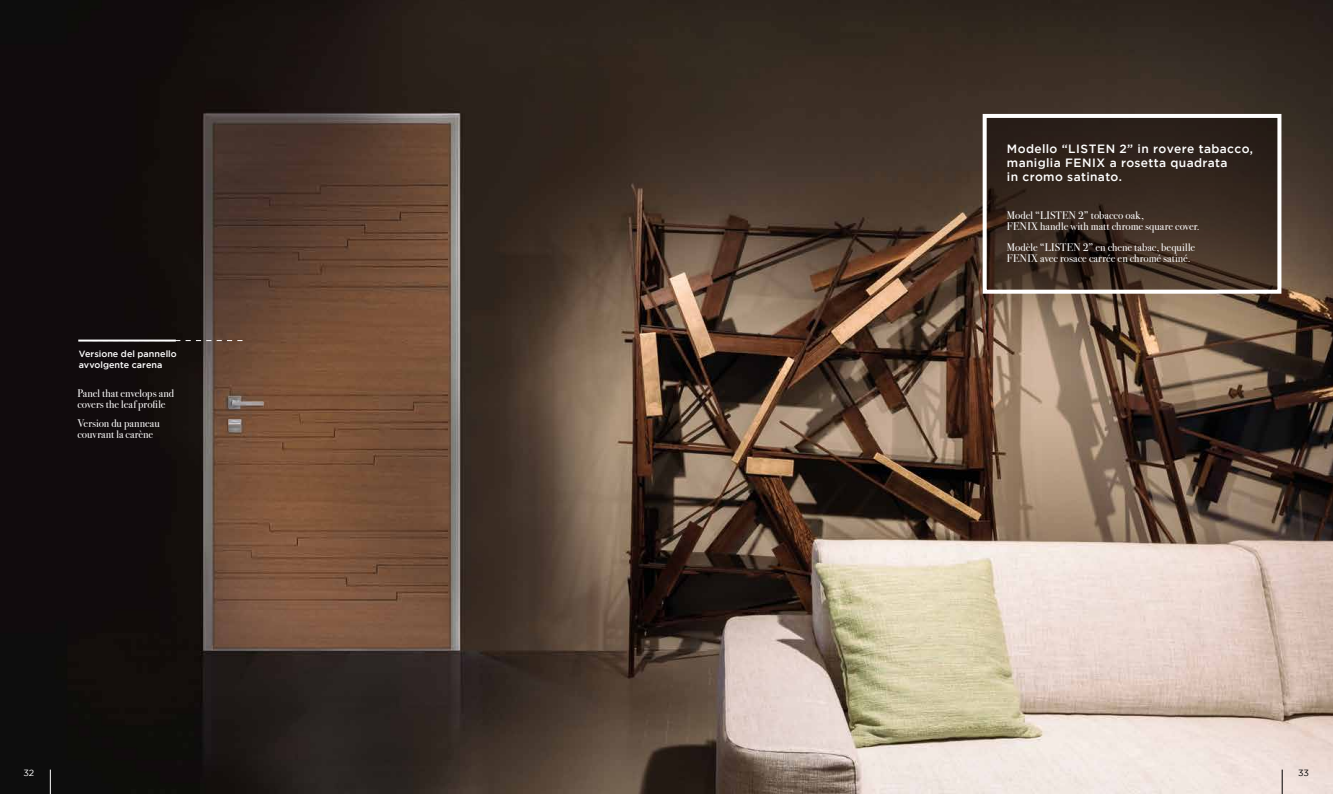
<style>
.page{position:relative;width:1333px;height:794px;background:#fff}
.page>*{position:absolute;margin:0;border:0;box-sizing:border-box;transform-origin:0 0}
.t1{font:500 12px/14.4px "Gotham";letter-spacing:.03em;color:#fff}
.t2{font:11px/11px "Bodoni Svty Two ITCTT";letter-spacing:.005em;color:#fff}
.t3{font:500 9px/11px "Gotham";letter-spacing:.005em;color:#fff}
.t4{font:9px "Gotham";color:#fff}
.t5{font:9px "Gotham";color:#000}
</style>
<div class="page">
<img style="left:0;top:0;width:1332px;height:794px">
<svg style="left:987px;top:119px;width:289px;height:170px;fill:#33261d"></svg>
<div style="left:982px;top:114px;width:299px;height:180px;border:4px solid #fff"></div>
<svg style="left:176px;top:340px;width:66px;height:1px"></svg>
<hr style="left:78px;top:339px;width:98px;height:2px;background:#fff">
<svg style="left:1281px;top:769px;width:1px;height:25px"></svg>
<svg style="left:50px;top:769px;width:1px;height:25px"></svg>
<p class="t3" style="left:79px;top:348px;width:99px">Versione del pannello avvolgente carena</p>
<p class="t2" style="left:77px;top:387px;width:98px">Panel that envelops and covers the leaf profile</p>
<p class="t2" style="left:77px;top:416px;width:84px">Version du panneau couvrant la carène</p>
<p class="t1" style="left:1006px;top:141px;width:248px">Modello “LISTEN 2” in rovere tabacco, maniglia FENIX a rosetta quadrata<br>in cromo satinato.</p>
<p class="t2" style="left:1006px;top:208px;width:194px">Model “LISTEN 2” tobacco oak,<br>FENIX handle with matt chrome square cover.</p>
<p class="t2" style="left:1006px;top:240px;width:190px">Modèle “LISTEN 2” en chene tabac, bequille<br>FENIX avec rosace carrée en chromé satiné.</p>
<p class="t4" style="left:23px;top:768px;width:12px">32</p>
<p class="t5" style="left:1298px;top:768px;width:12px">33</p>
</div>
